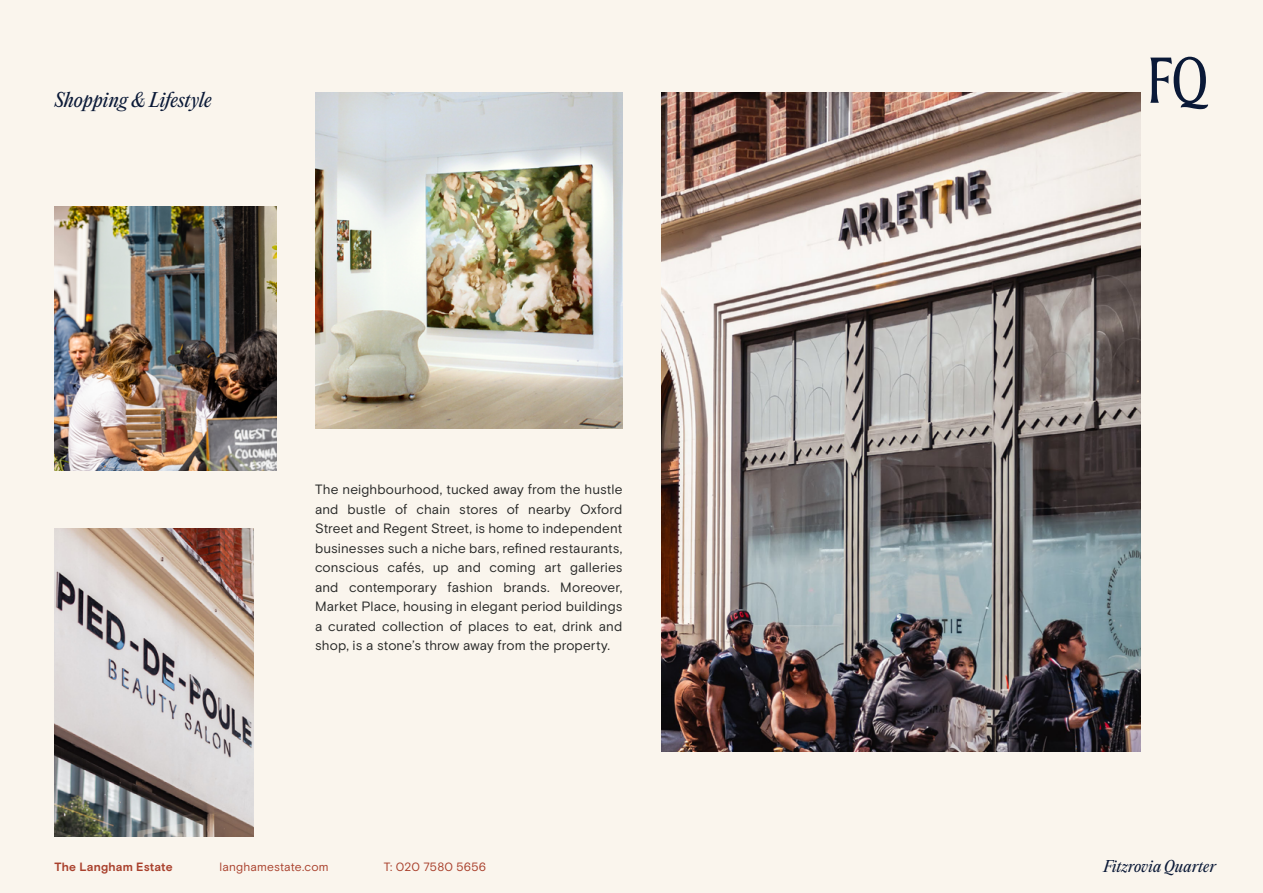
<style>
.page{position:relative;width:1263px;height:893px;background:#faf5ed}
.page>*{position:absolute;margin:0;border:0;box-sizing:border-box;transform-origin:0 0}
.Body_R_10_12pt{font:italic 18.75px "PP Editorial New";letter-spacing:-.005em;color:#0a1937}
.t1{font:italic 15px "PP Editorial New";letter-spacing:.005em;color:#0a1937}
.PG_Title{font:13.5px/19.5px "Basis Grotesque Pro";letter-spacing:.01em;color:#262726;text-align:justify}
.t2{font:12px "Basis Grotesque Pro";letter-spacing:.01em;color:#a9402c}
.t3{font:700 12px "Basis Grotesque Pro";letter-spacing:.015em;color:#a9402c}
</style>
<div class="page">
<svg style="left:1150px;top:57px;width:58px;height:52px"></svg>
<img style="left:661px;top:92px;width:479px;height:660px">
<img style="left:315px;top:92px;width:307px;height:337px">
<img style="left:55px;top:529px;width:199px;height:308px">
<img style="left:55px;top:206px;width:221px;height:265px">
<p class="Body_R_10_12pt" style="left:55px;top:87px;width:159px">Shopping &amp; Lifestyle</p>
<p class="PG_Title" style="left:315px;top:480px;width:309px">The neighbourhood, tucked away from the hustle and bustle of chain stores of nearby Oxford Street and Regent Street, is home to independent businesses such a niche bars, refined restaurants, conscious cafés, up and coming art galleries and contemporary fashion brands. Moreover, Market Place, housing in elegant period buildings a curated collection of places to eat, drink and shop, is a stone’s throw away from the property.</p>
<p class="t3" style="left:55px;top:860px;width:120px">The Langham Estate</p>
<p class="t2" style="left:220px;top:860px;width:110px">langhamestate.com</p>
<p class="t2" style="left:384px;top:860px;width:104px">T: 020 7580 5656</p>
<p class="t1" style="left:1103px;top:856px;width:114px">Fitzrovia Quarter</p>
</div>
